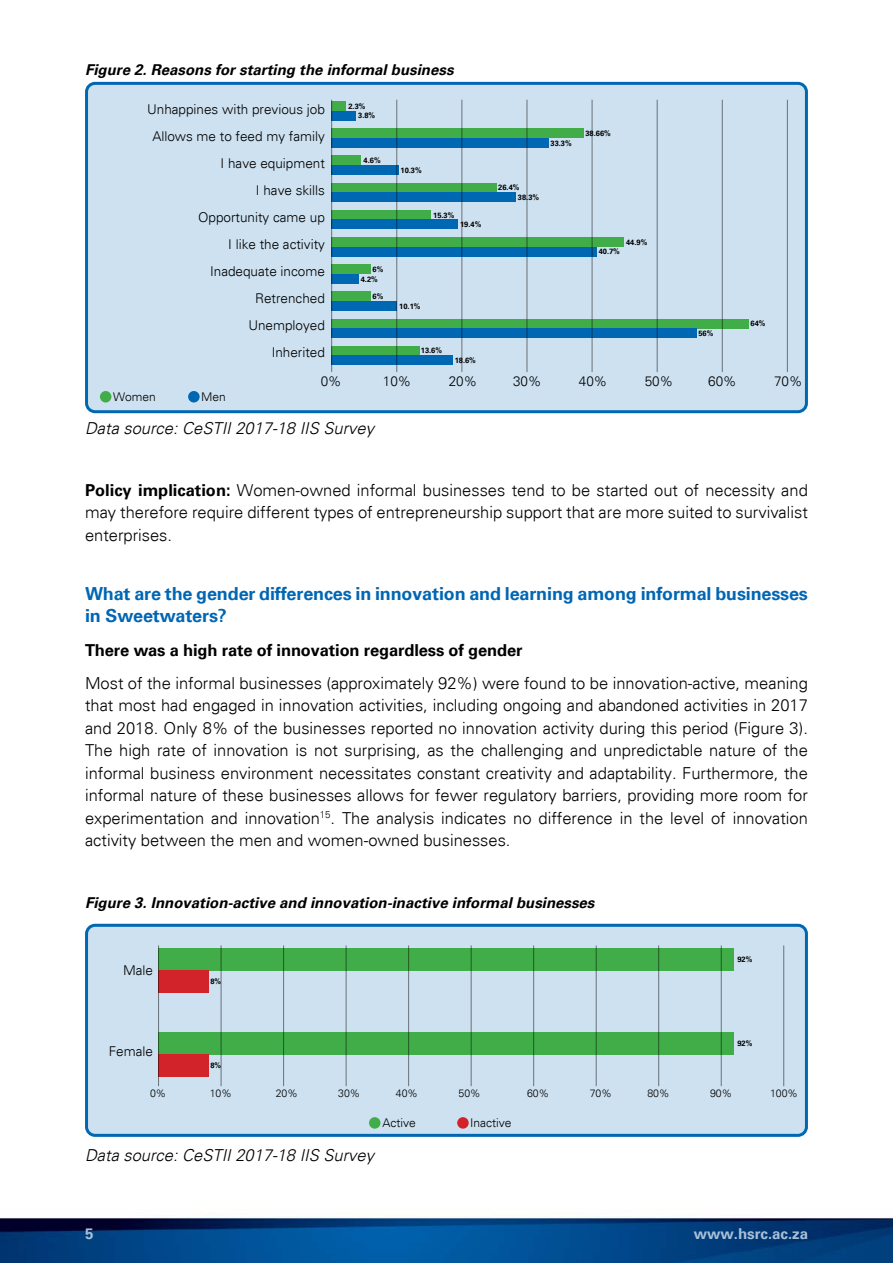
<style>
.page{position:relative;width:893px;height:1263px;background:#fff}
.page>*{position:absolute;margin:0;border:0;box-sizing:border-box;transform-origin:0 0}
.t1{font:700 18px/22.5px "Univers";letter-spacing:-.01em;color:#0066b3}
.t2{font:300 16.5px/22.5px "Univers";color:#000;text-align:justify}
.t3{font:italic 300 16.5px "Univers";color:#000}
.t4{font:700 16.5px "Univers";letter-spacing:-.01em;color:#000}
.t5{font:italic 700 15px "Univers";color:#000}
.t6{font:700 15px "Univers";color:#a8c0da}
.t7{font:300 13.5px/27px "Univers";color:#000;text-align:right}
.t8{font:300 12px "Univers";color:#000}
.t9{font:300 10.5px "Univers";color:#000}
.t10{font:700 7.5px "Univers";color:#000}
.s1{font-weight:700}
</style>
<div class="page">
<img style="left:0;top:1217px;width:893px;height:46px">
<div style="left:87px;top:924px;width:719px;height:212px;background:#cde1f0;border-radius:9px"></div>
<div style="left:85px;top:924px;width:723px;height:213px;border:3px solid #0067b3;border-radius:9px"></div>
<div style="left:87px;top:83px;width:719px;height:329px;background:#cde1f0;border-radius:9px"></div>
<div style="left:85px;top:82px;width:723px;height:331px;border:3px solid #0067b3;border-radius:9px"></div>
<div style="left:331px;top:101px;width:15px;height:10px;background:#41ad49"></div>
<div style="left:331px;top:210px;width:100px;height:10px;background:#41ad49"></div>
<div style="left:331px;top:156px;width:30px;height:9px;background:#41ad49"></div>
<div style="left:331px;top:264px;width:39px;height:10px;background:#41ad49"></div>
<div style="left:331px;top:319px;width:417px;height:9px;background:#41ad49"></div>
<div style="left:331px;top:128px;width:252px;height:10px;background:#41ad49"></div>
<div style="left:331px;top:237px;width:293px;height:10px;background:#41ad49"></div>
<div style="left:331px;top:183px;width:166px;height:9px;background:#41ad49"></div>
<div style="left:331px;top:291px;width:39px;height:10px;background:#41ad49"></div>
<div style="left:331px;top:346px;width:89px;height:9px;background:#41ad49"></div>
<div style="left:331px;top:111px;width:25px;height:10px;background:#0067b3"></div>
<div style="left:331px;top:220px;width:127px;height:9px;background:#0067b3"></div>
<div style="left:331px;top:165px;width:67px;height:10px;background:#0067b3"></div>
<div style="left:331px;top:274px;width:28px;height:10px;background:#0067b3"></div>
<div style="left:331px;top:328px;width:365px;height:10px;background:#0067b3"></div>
<div style="left:331px;top:138px;width:217px;height:10px;background:#0067b3"></div>
<div style="left:331px;top:247px;width:266px;height:9px;background:#0067b3"></div>
<div style="left:331px;top:192px;width:185px;height:10px;background:#0067b3"></div>
<div style="left:331px;top:301px;width:66px;height:10px;background:#0067b3"></div>
<div style="left:331px;top:355px;width:122px;height:10px;background:#0067b3"></div>
<hr style="left:331px;top:100px;width:1px;height:272px;background:#000">
<hr style="left:527px;top:100px;width:1px;height:272px;background:#000">
<hr style="left:396px;top:100px;width:1px;height:272px;background:#000">
<hr style="left:592px;top:100px;width:1px;height:272px;background:#000">
<hr style="left:722px;top:100px;width:1px;height:272px;background:#000">
<hr style="left:461px;top:100px;width:1px;height:272px;background:#000">
<hr style="left:657px;top:100px;width:1px;height:272px;background:#000">
<hr style="left:787px;top:100px;width:1px;height:272px;background:#000">
<div style="left:100px;top:391px;width:11px;height:11px;background:#41ad49;border-radius:50%"></div>
<div style="left:188px;top:391px;width:12px;height:11px;background:#0067b3;border-radius:50%"></div>
<div style="left:158px;top:948px;width:576px;height:22px;background:#41ad49"></div>
<div style="left:158px;top:1032px;width:576px;height:22px;background:#41ad49"></div>
<div style="left:158px;top:970px;width:50px;height:22px;background:#d2232a"></div>
<div style="left:158px;top:1054px;width:50px;height:22px;background:#d2232a"></div>
<div style="left:369px;top:1117px;width:11px;height:12px;background:#41ad49;border-radius:50%"></div>
<div style="left:457px;top:1117px;width:12px;height:12px;background:#d2232a;border-radius:50%"></div>
<hr style="left:158px;top:945px;width:1px;height:141px;background:#000">
<hr style="left:346px;top:945px;width:1px;height:141px;background:#000">
<hr style="left:221px;top:945px;width:1px;height:141px;background:#000">
<hr style="left:408px;top:945px;width:1px;height:141px;background:#000">
<hr style="left:533px;top:945px;width:1px;height:141px;background:#000">
<hr style="left:283px;top:945px;width:1px;height:141px;background:#000">
<hr style="left:471px;top:945px;width:1px;height:141px;background:#000">
<hr style="left:596px;top:945px;width:1px;height:141px;background:#000">
<hr style="left:658px;top:945px;width:1px;height:141px;background:#000">
<hr style="left:721px;top:945px;width:1px;height:141px;background:#000">
<hr style="left:783px;top:945px;width:1px;height:141px;background:#000">
<p class="t5" style="left:85px;top:60px;width:370px">Figure 2. Reasons for starting the informal business</p>
<p class="t7" style="left:147px;top:96px;width:179px">Unhappines with previous job<br>Allows me to feed my family<br>I have equipment<br>I have skills<br>Opportunity came up<br>I like the activity<br>Inadequate income<br>Retrenched<br>Unemployed<br>Inherited</p>
<p class="t7" style="left:321px;top:368px;width:23px">0%</p>
<p class="t8" style="left:113px;top:390px;width:44px">Women</p>
<p class="t8" style="left:201px;top:390px;width:26px">Men</p>
<p class="t10" style="left:348px;top:102px;width:19px">2.3%</p>
<p class="t10" style="left:358px;top:111px;width:19px">3.8%</p>
<p class="t10" style="left:364px;top:156px;width:19px">4.6%</p>
<p class="t10" style="left:373px;top:265px;width:12px">6%</p>
<p class="t10" style="left:361px;top:274px;width:19px">4.2%</p>
<p class="t10" style="left:373px;top:292px;width:12px">6%</p>
<p class="t10" style="left:401px;top:166px;width:23px">10.3%</p>
<p class="t10" style="left:433px;top:210px;width:23px">15.3%</p>
<p class="t10" style="left:460px;top:220px;width:23px">19.4%</p>
<p class="t10" style="left:399px;top:302px;width:23px">10.1%</p>
<p class="t10" style="left:421px;top:346px;width:23px">13.6%</p>
<p class="t10" style="left:455px;top:356px;width:23px">18.6%</p>
<p class="t10" style="left:550px;top:139px;width:23px">33.3%</p>
<p class="t10" style="left:585px;top:129px;width:27px">38.66%</p>
<p class="t10" style="left:498px;top:183px;width:23px">26.4%</p>
<p class="t10" style="left:518px;top:193px;width:23px">38.3%</p>
<p class="t10" style="left:626px;top:238px;width:23px">44.9%</p>
<p class="t10" style="left:599px;top:247px;width:23px">40.7%</p>
<p class="t10" style="left:698px;top:329px;width:17px">56%</p>
<p class="t10" style="left:751px;top:319px;width:17px">64%</p>
<p class="t7" style="left:383px;top:368px;width:30px">10%</p>
<p class="t7" style="left:449px;top:368px;width:30px">20%</p>
<p class="t7" style="left:513px;top:368px;width:30px">30%</p>
<p class="t7" style="left:579px;top:368px;width:30px">40%</p>
<p class="t7" style="left:645px;top:368px;width:30px">50%</p>
<p class="t7" style="left:708px;top:368px;width:30px">60%</p>
<p class="t7" style="left:774px;top:368px;width:30px">70%</p>
<p class="t3" style="left:85px;top:418px;width:290px">Data source: CeSTII 2017-18 IIS Survey</p>
<p class="t2" style="left:85px;top:479px;width:724px"><span class="s1">Policy implication:</span> Women-owned informal businesses tend to be started out of necessity and may therefore require different types of entrepreneurship support that are more suited to survivalist enterprises.</p>
<p class="t1" style="left:85px;top:583px;width:724px">What are the gender differences in innovation and learning among informal businesses in Sweetwaters?</p>
<p class="t4" style="left:85px;top:640px;width:439px">There was a high rate of innovation regardless of gender</p>
<p class="t2" style="left:85px;top:672px;width:724px">Most of the informal businesses (approximately 92%) were found to be innovation-active, meaning that most had engaged in innovation activities, including ongoing and abandoned activities in 2017 and 2018. Only 8% of the businesses reported no innovation activity during this period (Figure 3).<br>The high rate of innovation is not surprising, as the challenging and unpredictable nature of the informal business environment necessitates constant creativity and adaptability. Furthermore, the informal nature of these businesses allows for fewer regulatory barriers, providing more room for experimentation and innovation<sup>15</sup>. The analysis indicates no difference in the level of innovation activity between the men and women-owned businesses.</p>
<p class="t5" style="left:85px;top:894px;width:511px">Figure 3. Innovation-active and innovation-inactive informal businesses</p>
<p class="t7" style="left:123px;top:957px;width:31px">Male</p>
<p class="t7" style="left:109px;top:1038px;width:46px">Female</p>
<p class="t10" style="left:210px;top:977px;width:12px">8%</p>
<p class="t10" style="left:210px;top:1061px;width:12px">8%</p>
<p class="t10" style="left:737px;top:955px;width:17px">92%</p>
<p class="t10" style="left:737px;top:1039px;width:17px">92%</p>
<p class="t9" style="left:150px;top:1087px;width:18px">0%</p>
<p class="t9" style="left:210px;top:1087px;width:24px">10%</p>
<p class="t9" style="left:276px;top:1087px;width:24px">20%</p>
<p class="t9" style="left:338px;top:1087px;width:24px">30%</p>
<p class="t9" style="left:396px;top:1087px;width:24px">40%</p>
<p class="t9" style="left:459px;top:1087px;width:24px">50%</p>
<p class="t9" style="left:527px;top:1087px;width:24px">60%</p>
<p class="t9" style="left:590px;top:1087px;width:24px">70%</p>
<p class="t9" style="left:647px;top:1087px;width:24px">80%</p>
<p class="t9" style="left:710px;top:1087px;width:24px">90%</p>
<p class="t9" style="left:770px;top:1087px;width:30px">100%</p>
<p class="t8" style="left:382px;top:1116px;width:35px">Active</p>
<p class="t8" style="left:470px;top:1116px;width:43px">Inactive</p>
<p class="t3" style="left:85px;top:1145px;width:290px">Data source: CeSTII 2017-18 IIS Survey</p>
<p class="t6" style="left:85px;top:1224px;width:10px">5</p>
<p class="t6" style="left:694px;top:1224px;width:116px">www.hsrc.ac.za</p>
</div>
